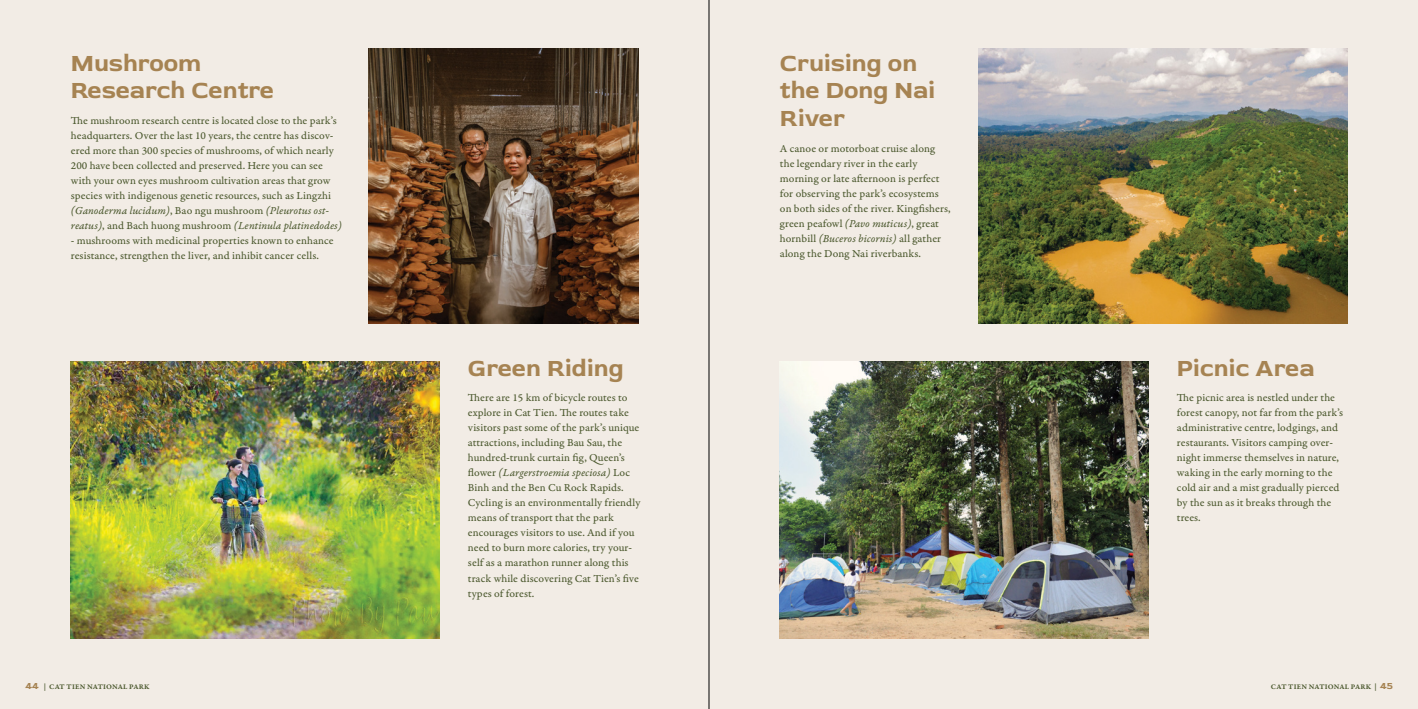
<style>
.page{position:relative;width:1418px;height:709px;background:#fff}
.page>*{position:absolute;margin:0;border:0;box-sizing:border-box;transform-origin:0 0}
.t1{font:700 25px/27.5px "Red Rose";color:#a68352}
.t2{font:11.25px/15px "Garamond Premr Pro Capt";letter-spacing:.005em;color:#4e5b31}
.t3{font:11.25px/15px "Garamond Premr Pro It Capt";color:#4e5b31}
.t4{font:7.5px "Garamond Premr Pro Smbd Capt";letter-spacing:.015em;color:#4e5b31}
.s1{font-family:"Garamond Premr Pro Capt"}
.s2{font-family:"Garamond Premr Pro It Capt"}
.s3{font-family:"Red Rose";font-weight:700;font-size:10px;color:#a68352}
</style>
<div class="page">
<div style="left:0;top:0;width:1417px;height:709px;background:#f2ece5"></div>
<img style="left:369px;top:48px;width:269px;height:276px">
<img style="left:71px;top:361px;width:368px;height:277px">
<img style="left:978px;top:48px;width:368px;height:276px">
<img style="left:780px;top:361px;width:368px;height:277px">
<hr style="left:708px;top:0;width:1px;height:709px;background:#000">
<h1 class="t1" style="left:71px;top:48px;width:205px">Mushroom<br>Research Centre</h1>
<p class="t2" style="left:71px;top:113px;width:267px">The mushroom research centre is located close to the park’s headquarters. Over the last 10 years, the centre has discov&shy;ered more than 300 species of mushrooms, of which nearly 200 have been collected and preserved. Here you can see with your own eyes mushroom cultivation areas that grow species with indigenous genetic resources, such as Lingzhi</p>
<p class="t3" style="left:71px;top:204px;width:273px">(Ganoderma lucidum)<span class="s1">, Bao ngu mushroom</span> (Pleurotus ost&shy;reatus)<span class="s1">, and Bach huong mushroom</span> (Lentinula platinedodes)</p>
<p class="t2" style="left:71px;top:233px;width:264px">- mushrooms with medicinal properties known to enhance resistance, strengthen the liver, and inhibit cancer cells.</p>
<h1 class="t1" style="left:468px;top:353px;width:157px">Green Riding</h1>
<p class="t2" style="left:468px;top:390px;width:173px">There are 15 km of bicycle routes to explore in Cat Tien. The routes take visitors past some of the park’s unique attractions, including Bau Sau, the hundred-trunk curtain fig, Queen’s</p>
<p class="t3" style="left:468px;top:466px;width:164px"><span class="s1">flower</span> (Largerstroemia speciosa) <span class="s1">Loc</span></p>
<p class="t2" style="left:468px;top:480px;width:174px">Binh and the Ben Cu Rock Rapids.<br>Cycling is an environmentally friendly means of transport that the park encourages visitors to use. And if you need to burn more calories, try your&shy;self as a marathon runner along this track while discovering Cat Tien’s five types of forest.</p>
<h1 class="t1" style="left:780px;top:48px;width:157px">Cruising on the Dong Nai<br>River</h1>
<p class="t2" style="left:780px;top:141px;width:172px">A canoe or motorboat cruise along the legendary river in the early morning or late afternoon is perfect for observing the park’s ecosystems on both sides of the river. Kingfishers, green peafowl <span class="s2">(Pavo muticus)</span>, great hornbill <span class="s2">(Buceros bicornis)</span> all gather along the Dong Nai riverbanks.</p>
<h1 class="t1" style="left:1176px;top:353px;width:139px">Picnic Area</h1>
<p class="t2" style="left:1176px;top:390px;width:168px">The picnic area is nestled under the forest canopy, not far from the park’s administrative centre, lodgings, and restaurants. Visitors camping over&shy;night immerse themselves in nature, waking in the early morning to the cold air and a mist gradually pierced by the sun as it breaks through the trees.</p>
<p class="t4" style="left:25px;top:682px;width:126px"><span class="s3">44</span> | CAT TIEN NATIONAL PARK</p>
<p class="t4" style="left:1270px;top:682px;width:123px">CAT TIEN NATIONAL PARK | <span class="s3">45</span></p>
</div>
